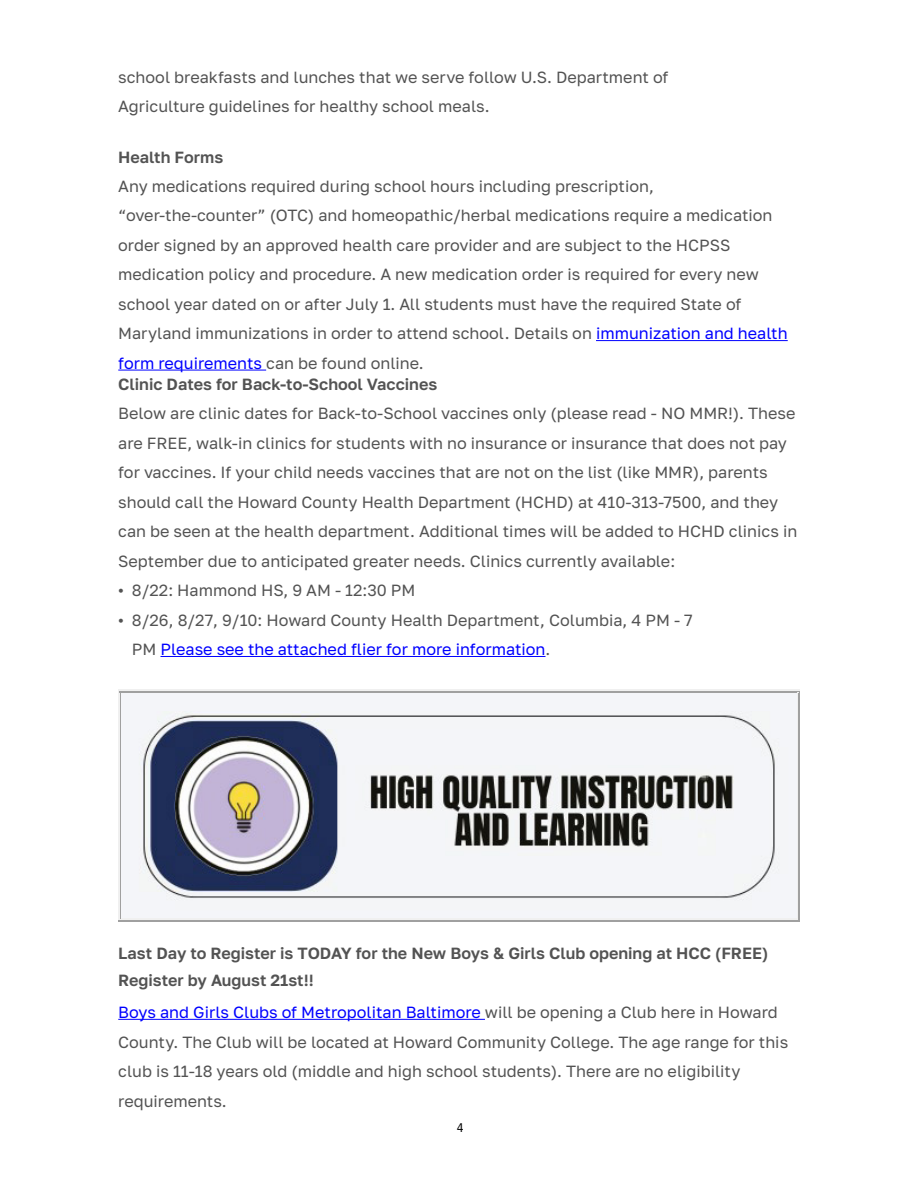
<style>
.page{position:relative;width:918px;height:1188px;background:#fff}
.page>*{position:absolute;margin:0;border:0;box-sizing:border-box;transform-origin:0 0}
.t1{font:16.2px/29.5px "Golos Text";color:#535353}
.t2{font:600 16.2px/27.2px "Golos Text";color:#535353}
.t3{font:12px "DejaVu Sans Condensed";color:#000}
.s1{color:#00f}
.s2{font-family:"Times New Roman"}
</style>
<div class="page">
<hr style="left:596px;top:340px;width:192px;height:1px;background:#00f">
<hr style="left:118px;top:370px;width:148px;height:1px;background:#00f">
<hr style="left:161px;top:656px;width:385px;height:1px;background:#00f">
<img style="left:122px;top:693px;width:674px;height:225px">
<hr style="left:119px;top:690px;width:679px;height:1px;background:#f0f0f0">
<hr style="left:120px;top:692px;width:677px;height:1px;background:#a0a0a0">
<hr style="left:120px;top:919px;width:677px;height:1px;background:#f0f0f0">
<hr style="left:797px;top:693px;width:1px;height:226px;background:#f0f0f0">
<hr style="left:120px;top:693px;width:1px;height:226px;background:#a0a0a0">
<hr style="left:118px;top:693px;width:1px;height:229px;background:#f0f0f0">
<hr style="left:118px;top:921px;width:680px;height:1px;background:#a0a0a0">
<hr style="left:798px;top:693px;width:2px;height:229px;background:#a0a0a0">
<hr style="left:118px;top:1019px;width:367px;height:1px;background:#00f">
<p class="t1" style="left:118px;top:62px;width:552px">school breakfasts and lunches that we serve follow U.S. Department of<br>Agriculture guidelines for healthy school meals.</p>
<p class="t2" style="left:118px;top:143px;width:106px">Health Forms</p>
<p class="t1" style="left:118px;top:171px;width:671px">Any medications required during school hours including prescription, “over-the-counter” (OTC) and homeopathic/herbal medications require a medication order signed by an approved health care provider and are subject to the HCPSS medication policy and procedure. A new medication order is required for every new school year dated on or after July 1. All students must have the required State of Maryland immunizations in order to attend school. Details on <span class="s1">immunization and health form requirements</span> can be found online.</p>
<p class="t2" style="left:118px;top:370px;width:321px">Clinic Dates for Back-to-School Vaccines</p>
<p class="t1" style="left:118px;top:399px;width:681px">Below are clinic dates for Back-to-School vaccines only (please read - NO MMR!). These are FREE, walk-in clinics for students with no insurance or insurance that does not pay for vaccines. If your child needs vaccines that are not on the list (like MMR), parents should call the Howard County Health Department (HCHD) at 410-313-7500, and they can be seen at the health department. Additional times will be added to HCHD clinics in September due to anticipated greater needs. Clinics currently available:</p>
<p class="t1" style="left:118px;top:576px;width:299px"><span class="s2">•</span> 8/22: Hammond HS, 9 AM - 12:30 PM</p>
<p class="t1" style="left:132px;top:605px;width:562px;text-indent:-14px"><span class="s2">•</span> 8/26, 8/27, 9/10: Howard County Health Department, Columbia, 4 PM - 7<br>PM <span class="s1">Please see the attached flier for more information</span>.</p>
<p class="t2" style="left:118px;top:940px;width:652px">Last Day to Register is TODAY for the New Boys &amp; Girls Club opening at HCC (FREE)<br>Register by August 21st!!</p>
<p class="t1" style="left:118px;top:997px;width:671px"><span class="s1">Boys and Girls Clubs of Metropolitan Baltimore</span> will be opening a Club here in Howard County. The Club will be located at Howard Community College. The age range for this club is 11-18 years old (middle and high school students). There are no eligibility requirements.</p>
<p class="t3" style="left:457px;top:1117px;width:8px">4</p>
</div>
